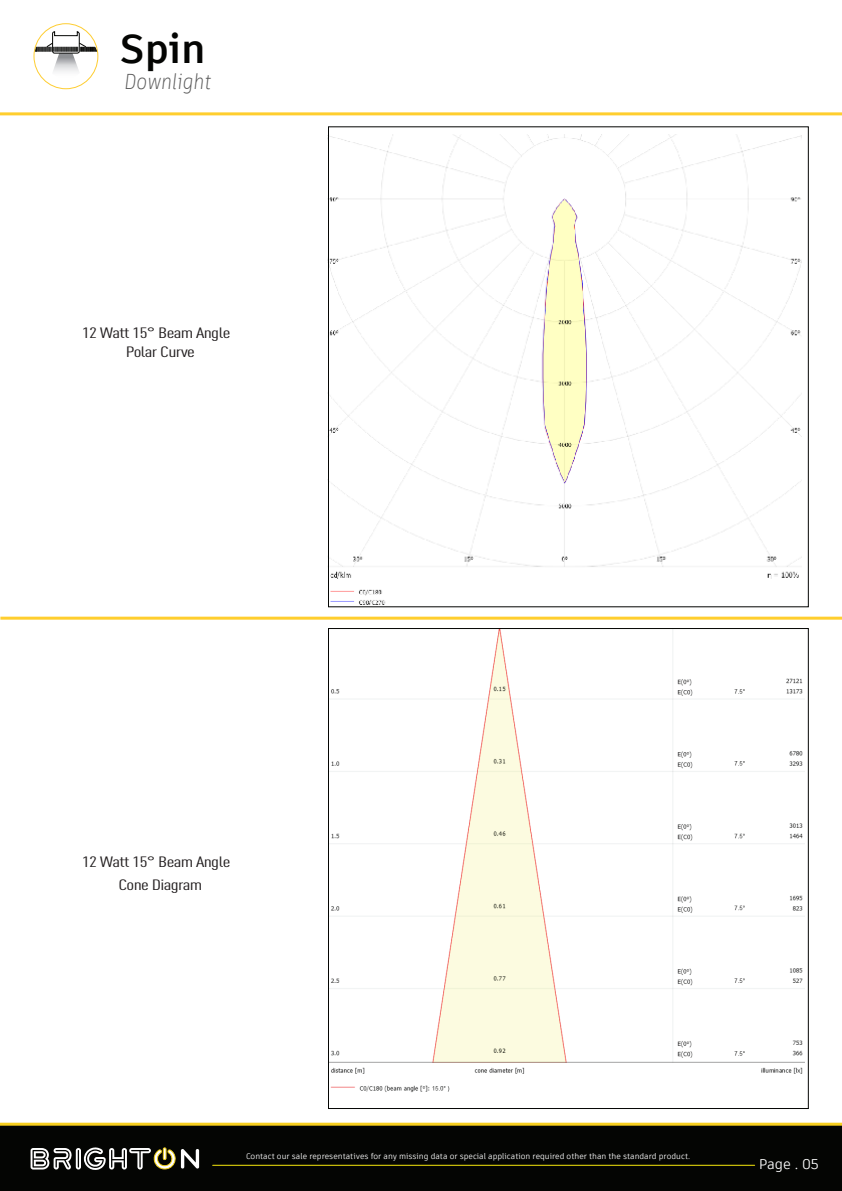
<style>
.page{position:relative;width:842px;height:1191px;background:#fff}
.page>*{position:absolute;margin:0;border:0;box-sizing:border-box;transform-origin:0 0}
.t1{font:700 40px "Artifakt Element";color:#040503}
.t2{font:italic 300 21px "Artifakt Element";color:#595959;scale:.86 1}
.t3{font:14.8px/22.3px "DIN Cond";letter-spacing:-.03em;color:#231f20;text-align:center;scale:1.48 1}
.t4{font:14px "Artifakt Element";color:#fff}
.t5{font:8px "Artifakt Element";color:#fff}
</style>
<div class="page">
<hr style="left:0;top:616px;width:842px;height:3px;background:#ffce2e">
<img style="left:330px;top:630px;width:475px;height:463px">
<img style="left:327px;top:134px;width:482px;height:474px">
<div style="left:0;top:1125px;width:842px;height:66px;background:#040503"></div>
<hr style="left:213px;top:1164px;width:542px;height:1px;background:#f7e80c">
<hr style="left:0;top:1122px;width:842px;height:3px;background:#f7cf1f">
<hr style="left:0;top:112px;width:842px;height:3px;background:#ffce2e">
<div style="left:52px;top:31px;width:28px;height:22px;border:1px solid #040503;border-radius:2px"></div>
<svg style="left:35px;top:43px;width:62px;height:42px"></svg>
<div style="left:33px;top:23px;width:65px;height:66px;border:1px solid #fecd31;border-radius:50%"></div>
<svg style="left:31px;top:1147px;width:168px;height:23px"></svg>
<h1 class="t1" style="left:120px;top:21px;width:87px">Spin</h1>
<h2 class="t2" style="left:124px;top:67px;width:103px">Downlight</h2>
<h3 class="t3" style="left:82px;top:321px;width:102px">12 Watt 15° Beam Angle</h3>
<h3 class="t3" style="left:126px;top:340px;width:48px">Polar Curve</h3>
<h3 class="t3" style="left:82px;top:850px;width:102px">12 Watt 15° Beam Angle<br>Cone Diagram</h3>
<p class="t5" style="left:246px;top:1150px;width:446px">Contact our sale representatives for any missing data or special application required other than the standard product.</p>
<h3 class="t4" style="left:759px;top:1154px;width:62px">Page . 05</h3>
</div>
